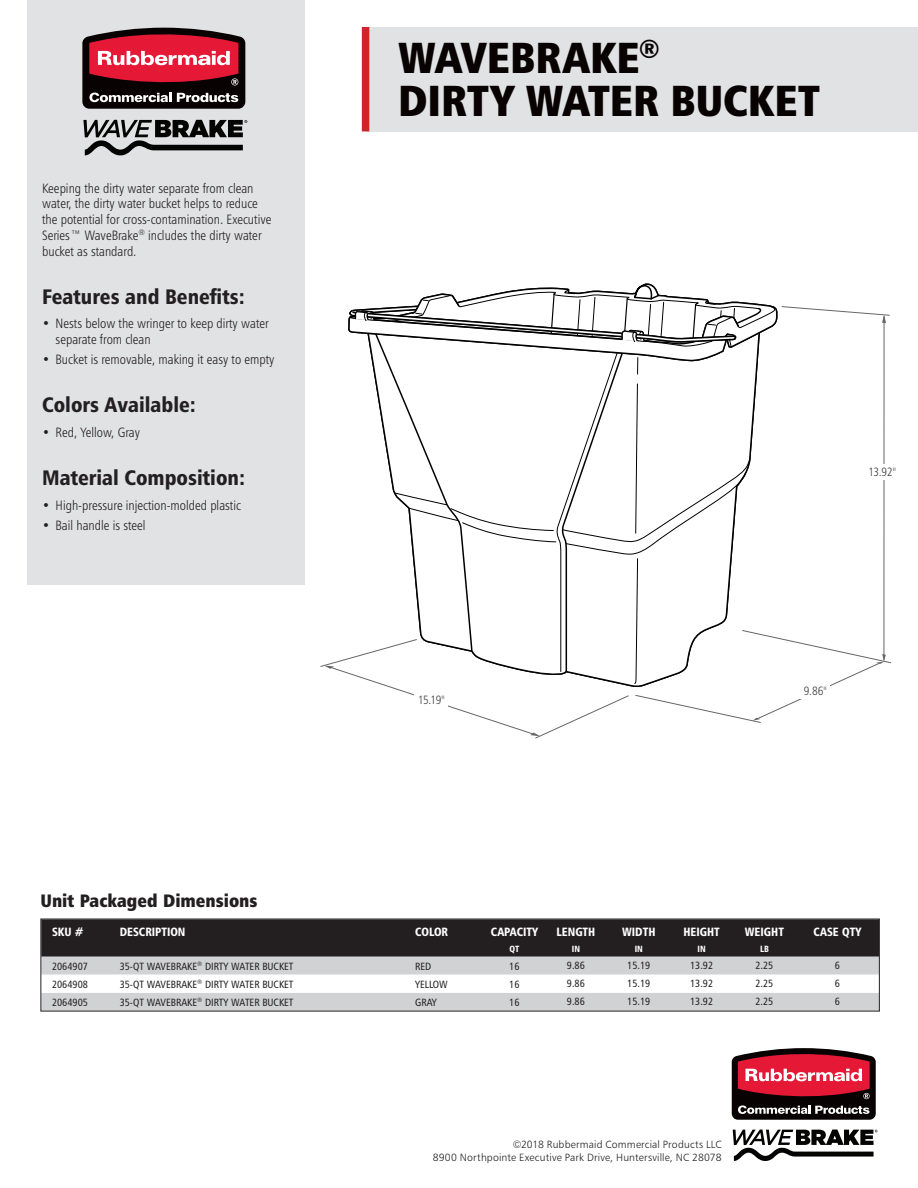
<style>
.page{position:relative;width:918px;height:1188px;background:#fff}
.page>*{position:absolute;margin:0;border:0;box-sizing:border-box;transform-origin:0 0}
.SPEC_SHEET_HEADER{font:43.5px/43.5px "Humanist 777 BT Extra Black Cond B";letter-spacing:-.005em;color:#080302}
.FEATURE_BENEFIT_HEAD{font:21px "Humanist 777 BT Black Condensed B";color:#231f20}
.t1{font:18px "Humanist 777 BT Extra Black Cond B";color:#231f20}
.DESCRIPTION_BODY_COP{font:13.5px/15.8px "Humanist 777 BT Light Condensed B";color:#231f20}
.TABLE_HEADER{font:12px "Humanist 777 BT Black Condensed B";color:#fff;scale:.95 1}
.TABULAR_BODY_COPY{font:12px "Humanist 777 BT Light Condensed B";letter-spacing:-.055em;color:#3e3e3f}
.TABULAR_CONTENT{font:10.5px "Humanist 777 BT Roman Condensed B";letter-spacing:-.005em;color:#231f20}
.t2{font:10.5px/13.5px "Humanist 777 BT Light B";letter-spacing:.015em;color:#231f20;text-align:right}
.TABLE_SUB_HEADER{font:9px "Humanist 777 BT Black Condensed B";color:#fff;scale:.95 1}
</style>
<div class="page">
<div style="left:366px;top:27px;width:552px;height:104px;background:#e1e2e4"></div>
<div style="left:362px;top:27px;width:7px;height:104px;background:#d1232a"></div>
<div style="left:27px;top:0;width:277px;height:584px;background:#e1e2e4"></div>
<svg style="left:83px;top:120px;width:164px;height:35px"></svg>
<svg style="left:82px;top:27px;width:163px;height:82px;background:#8b3642"></svg>
<svg style="left:733px;top:1130px;width:144px;height:31px"></svg>
<svg style="left:732px;top:1048px;width:144px;height:72px;background:#8b3642"></svg>
<svg style="left:320px;top:284px;width:571px;height:454px"></svg>
<div style="left:865px;top:464px;width:35px;height:15px;background:#fff"></div>
<div style="left:801px;top:683px;width:29px;height:15px;background:#fff"></div>
<div style="left:415px;top:692px;width:33px;height:15px;background:#fff"></div>
<div style="left:42px;top:921px;width:836px;height:36px;background:#231f20"></div>
<div style="left:42px;top:957px;width:836px;height:52px;background:#d1d2d4"></div>
<svg style="left:42px;top:975px;width:836px;height:18px"></svg>
<div style="left:40px;top:919px;width:840px;height:92px;border:1px solid #231f20"></div>
<p class="DESCRIPTION_BODY_COP" style="left:42px;top:180px;width:231px">Keeping the dirty water separate from clean water, the dirty water bucket helps to reduce the potential for cross-contamination. Executive Series™ WaveBrake<sup>®</sup> includes the dirty water bucket as standard.</p>
<p class="FEATURE_BENEFIT_HEAD" style="left:42px;top:283px;width:204px">Features and Benefits:</p>
<p class="DESCRIPTION_BODY_COP" style="left:56px;top:316px;width:215px;text-indent:-14px">• Nests below the wringer to keep dirty water separate from clean</p>
<p class="DESCRIPTION_BODY_COP" style="left:42px;top:352px;width:234px">• Bucket is removable, making it easy to empty</p>
<p class="FEATURE_BENEFIT_HEAD" style="left:42px;top:392px;width:155px">Colors Available:</p>
<p class="DESCRIPTION_BODY_COP" style="left:42px;top:424px;width:99px">• Red, Yellow, Gray</p>
<p class="FEATURE_BENEFIT_HEAD" style="left:42px;top:465px;width:205px">Material Composition:</p>
<p class="DESCRIPTION_BODY_COP" style="left:42px;top:497px;width:200px">• High-pressure injection-molded plastic</p>
<p class="DESCRIPTION_BODY_COP" style="left:42px;top:517px;width:105px">• Bail handle is steel</p>
<p class="SPEC_SHEET_HEADER" style="left:398px;top:34px;width:424px">WAVEBRAKE<sup>®<br></sup>DIRTY WATER BUCKET</p>
<p class="TABULAR_BODY_COPY" style="left:418px;top:692px;width:28px">15.19"</p>
<p class="TABULAR_BODY_COPY" style="left:868px;top:465px;width:29px">13.92"</p>
<p class="TABULAR_BODY_COPY" style="left:804px;top:683px;width:25px">9.86"</p>
<p class="t1" style="left:40px;top:889px;width:219px">Unit Packaged Dimensions</p>
<p class="TABLE_HEADER" style="left:52px;top:924px;width:35px">SKU #</p>
<p class="TABLE_HEADER" style="left:120px;top:924px;width:71px">DESCRIPTION</p>
<p class="TABLE_HEADER" style="left:415px;top:924px;width:36px">COLOR</p>
<p class="TABLE_HEADER" style="left:491px;top:924px;width:51px">CAPACITY</p>
<p class="TABLE_HEADER" style="left:557px;top:924px;width:42px">LENGTH</p>
<p class="TABLE_HEADER" style="left:622px;top:924px;width:37px">WIDTH</p>
<p class="TABLE_HEADER" style="left:683px;top:924px;width:40px">HEIGHT</p>
<p class="TABLE_HEADER" style="left:745px;top:924px;width:43px">WEIGHT</p>
<p class="TABLE_HEADER" style="left:814px;top:924px;width:52px">CASE QTY</p>
<p class="TABLE_SUB_HEADER" style="left:509px;top:943px;width:12px">QT</p>
<p class="TABLE_SUB_HEADER" style="left:572px;top:943px;width:10px">IN</p>
<p class="TABLE_SUB_HEADER" style="left:635px;top:943px;width:10px">IN</p>
<p class="TABLE_SUB_HEADER" style="left:698px;top:943px;width:10px">IN</p>
<p class="TABLE_SUB_HEADER" style="left:760px;top:943px;width:11px">LB</p>
<p class="TABULAR_CONTENT" style="left:52px;top:960px;width:37px">2064907</p>
<p class="TABULAR_CONTENT" style="left:120px;top:960px;width:175px">35-QT WAVEBRAKE<sup>®</sup> DIRTY WATER BUCKET</p>
<p class="TABULAR_CONTENT" style="left:415px;top:960px;width:18px">RED</p>
<p class="TABULAR_CONTENT" style="left:509px;top:960px;width:12px">16</p>
<p class="TABULAR_CONTENT" style="left:567px;top:959px;width:19px">9.86</p>
<p class="TABULAR_CONTENT" style="left:627px;top:959px;width:25px">15.19</p>
<p class="TABULAR_CONTENT" style="left:690px;top:959px;width:25px">13.92</p>
<p class="TABULAR_CONTENT" style="left:755px;top:959px;width:19px">2.25</p>
<p class="TABULAR_CONTENT" style="left:835px;top:959px;width:7px">6</p>
<p class="TABULAR_CONTENT" style="left:52px;top:978px;width:37px">2064908</p>
<p class="TABULAR_CONTENT" style="left:120px;top:978px;width:175px">35-QT WAVEBRAKE<sup>®</sup> DIRTY WATER BUCKET</p>
<p class="TABULAR_CONTENT" style="left:415px;top:978px;width:34px">YELLOW</p>
<p class="TABULAR_CONTENT" style="left:509px;top:978px;width:12px">16</p>
<p class="TABULAR_CONTENT" style="left:567px;top:977px;width:19px">9.86</p>
<p class="TABULAR_CONTENT" style="left:627px;top:977px;width:25px">15.19</p>
<p class="TABULAR_CONTENT" style="left:690px;top:977px;width:25px">13.92</p>
<p class="TABULAR_CONTENT" style="left:755px;top:977px;width:19px">2.25</p>
<p class="TABULAR_CONTENT" style="left:835px;top:977px;width:7px">6</p>
<p class="TABULAR_CONTENT" style="left:52px;top:996px;width:37px">2064905</p>
<p class="TABULAR_CONTENT" style="left:120px;top:996px;width:175px">35-QT WAVEBRAKE<sup>®</sup> DIRTY WATER BUCKET</p>
<p class="TABULAR_CONTENT" style="left:415px;top:996px;width:23px">GRAY</p>
<p class="TABULAR_CONTENT" style="left:509px;top:996px;width:12px">16</p>
<p class="TABULAR_CONTENT" style="left:567px;top:995px;width:19px">9.86</p>
<p class="TABULAR_CONTENT" style="left:627px;top:995px;width:25px">15.19</p>
<p class="TABULAR_CONTENT" style="left:690px;top:995px;width:25px">13.92</p>
<p class="TABULAR_CONTENT" style="left:755px;top:995px;width:19px">2.25</p>
<p class="TABULAR_CONTENT" style="left:835px;top:995px;width:7px">6</p>
<p class="t2" style="left:433px;top:1137px;width:290px">©2018 Rubbermaid Commercial Products LLC<br>8900 Northpointe Executive Park Drive, Huntersville, NC 28078</p>
</div>
